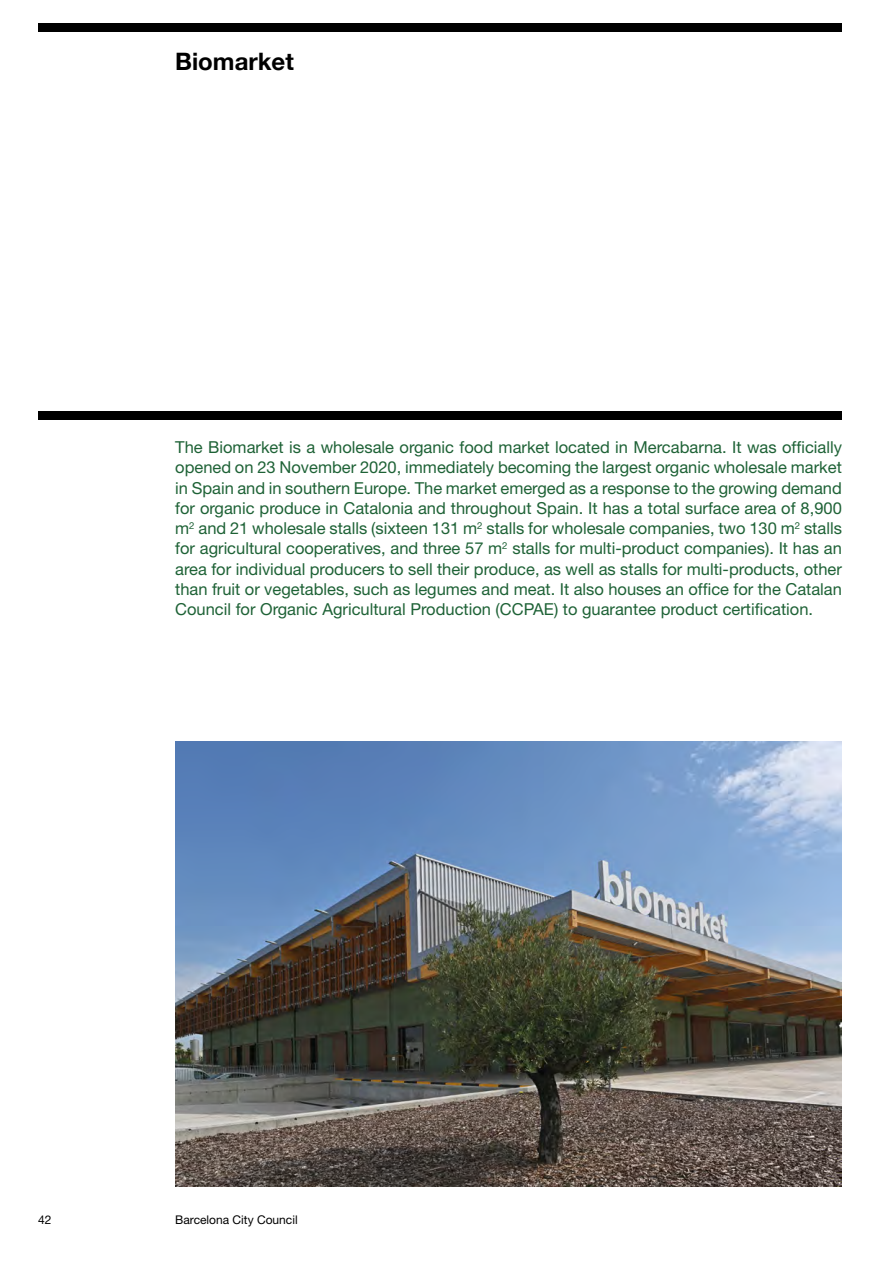
<style>
.page{position:relative;width:893px;height:1263px;background:#fff}
.page>*{position:absolute;margin:0;border:0;box-sizing:border-box;transform-origin:0 0}
.t1{font:700 24px "Helvetica Neue";color:#000}
.t2{font:16.5px/20.2px "Helvetica Neue";color:#1e6236;text-align:justify}
.t3{font:12px "Helvetica Neue";color:#000}
</style>
<div class="page">
<div style="left:38px;top:23px;width:804px;height:9px;background:#000"></div>
<div style="left:38px;top:411px;width:804px;height:9px;background:#000"></div>
<img style="left:175px;top:742px;width:667px;height:444px">
<h1 class="t1" style="left:175px;top:42px;width:120px">Biomarket</h1>
<p class="t2" style="left:175px;top:437px;width:668px">The Biomarket is a wholesale organic food market located in Mercabarna. It was officially opened on 23 November 2020, immediately becoming the largest organic wholesale market in Spain and in southern Europe. The market emerged as a response to the growing demand for organic produce in Catalonia and throughout Spain. It has a total surface area of 8,900 m<sup>2</sup> and 21 wholesale stalls (sixteen 131 m<sup>2</sup> stalls for wholesale companies, two 130 m<sup>2</sup> stalls for agricultural cooperatives, and three 57 m<sup>2</sup> stalls for multi-product companies). It has an area for individual producers to sell their produce, as well as stalls for multi-products, other than fruit or vegetables, such as legumes and meat. It also houses an office for the Catalan Council for Organic Agricultural Production (CCPAE) to guarantee product certification.</p>
<p class="t3" style="left:38px;top:1212px;width:15px">42</p>
<p class="t3" style="left:175px;top:1212px;width:124px">Barcelona City Council</p>
</div>
